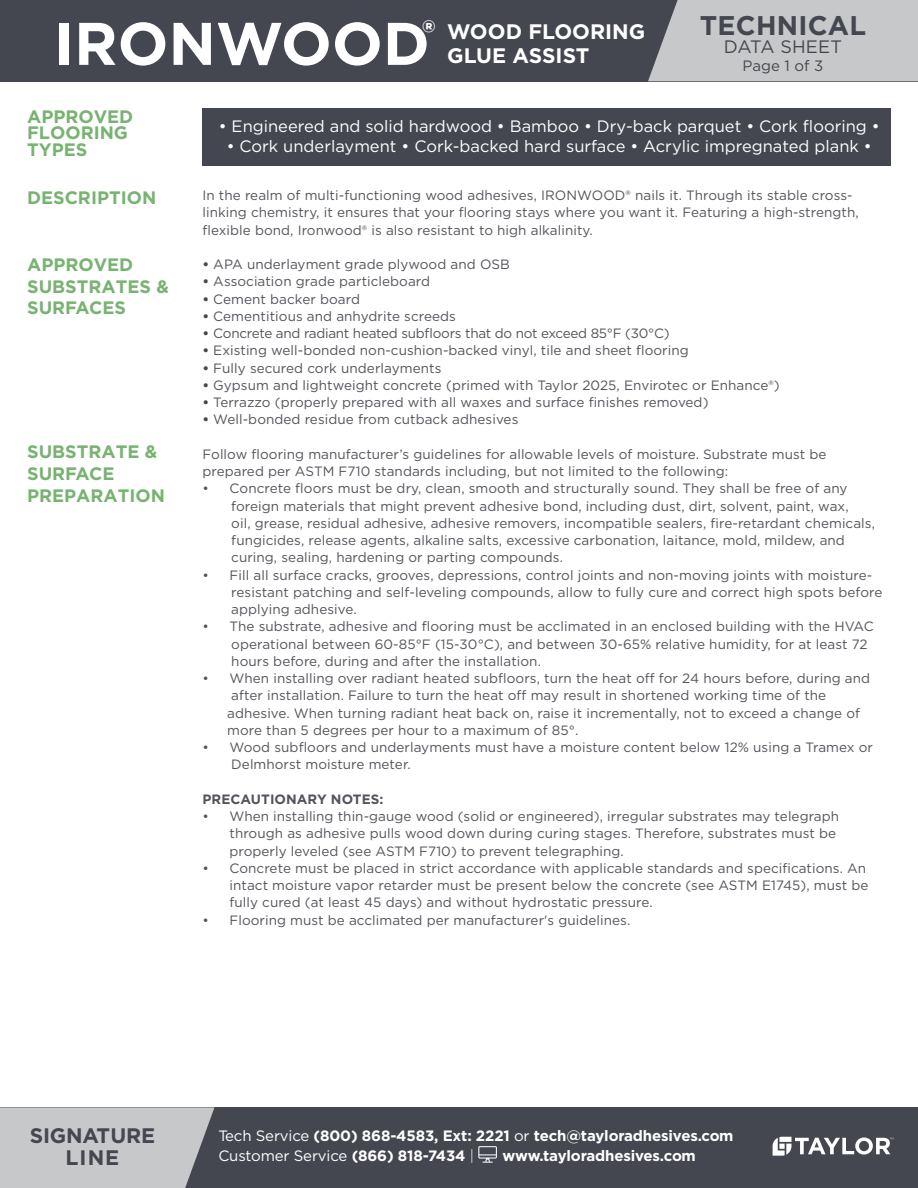
<style>
.page{position:relative;width:918px;height:1188px;background:#fff}
.page>*{position:absolute;margin:0;border:0;box-sizing:border-box;transform-origin:0 0}
.t1{font:700 60px "Gotham";color:#fff}
.t2{font:700 34.95px "Gotham";color:#fff}
.t3{font:700 27px "Gotham";letter-spacing:.01em;color:#454750}
.t4{font:700 21px "Gotham";color:#fff}
.t5{font:700 21px "Gotham";letter-spacing:-.01em;color:#454750}
.t6{font:700 18px/21.6px "Gotham";color:#77b371}
.t7{font:18px "Gotham";letter-spacing:.005em;color:#454750}
.t8{font:16.5px "Gotham";color:#fff}
.t9{font:700 15px "Gotham";letter-spacing:-.01em;color:#fff}
.t10{font:15px "Gotham";letter-spacing:-.01em;color:#fff}
.t11{font:15px "Gotham";color:#454750}
.t12{font:13.5px/17.2px "Gotham";letter-spacing:.005em;color:#53535b}
.t13{font:13.5px "Gotham";letter-spacing:-.02em;color:#53535b}
.t14{font:700 13.5px "Gotham";letter-spacing:.005em;color:#53535b}
.s1{font-weight:700;color:#454750}
.s2{font-weight:400}
.s3{font-weight:700}
.s4{font-weight:300}
</style>
<div class="page">
<div style="left:202px;top:108px;width:689px;height:58px;background:#454750"></div>
<div style="left:0;top:0;width:918px;height:82px;background:#454750"></div>
<div style="left:648px;top:0;width:270px;height:81px;background:#c6c8c9"></div>
<div style="left:0;top:1107px;width:918px;height:81px;background:#454750"></div>
<svg style="left:0;top:1107px;width:214px;height:81px;background:#bdbfc0"></svg>
<svg style="left:478px;top:1146px;width:19px;height:17px"></svg>
<svg style="left:773px;top:1137px;width:121px;height:19px"></svg>
<p class="t2" style="left:423px;top:9px;width:14px">®</p>
<p class="t1" style="left:54px;top:4px;width:377px">IRONWOOD</p>
<p class="t4" style="left:447px;top:17px;width:200px">WOOD FLOORING</p>
<p class="t4" style="left:447px;top:41px;width:144px">GLUE ASSIST</p>
<p class="t3" style="left:700px;top:7px;width:168px">TECHNICAL</p>
<p class="t7" style="left:724px;top:35px;width:119px">DATA SHEET</p>
<p class="t11" style="left:743px;top:56px;width:82px">Page 1 of 3</p>
<p class="t6" style="left:27px;top:106px;width:108px">APPROVED</p>
<p class="t6" style="left:27px;top:125px;width:102px;line-height:16.5px">FLOORING<br>TYPES</p>
<p class="t8" style="left:219px;top:115px;width:662px">• Engineered and solid hardwood • Bamboo • Dry-back parquet • Cork flooring •</p>
<p class="t8" style="left:227px;top:135px;width:647px">• Cork underlayment • Cork-backed hard surface • Acrylic impregnated plank •</p>
<p class="t6" style="left:27px;top:187px;width:131px">DESCRIPTION</p>
<p class="t6" style="left:27px;top:254px;width:108px">APPROVED</p>
<p class="t6" style="left:27px;top:276px;width:143px">SUBSTRATES &amp;<br>SURFACES</p>
<p class="t6" style="left:27px;top:441px;width:132px">SUBSTRATE &amp;</p>
<p class="t6" style="left:27px;top:463px;width:89px">SURFACE</p>
<p class="t6" style="left:27px;top:484px;width:139px">PREPARATION</p>
<p class="t12" style="left:202px;top:186px;width:658px">In the realm of multi-functioning wood adhesives, IRONWOOD® nails it. Through its stable cross&shy;linking chemistry, it ensures that your flooring stays where you want it. Featuring a high-strength, flexible bond, Ironwood® is also resistant to high alkalinity.</p>
<p class="t12" style="left:202px;top:255px;width:309px"><span class="s1">•</span> APA underlayment grade plywood and OSB</p>
<p class="t12" style="left:202px;top:273px;width:229px"><span class="s1">•</span> Association grade particleboard</p>
<p class="t12" style="left:202px;top:290px;width:159px"><span class="s1">•</span> Cement backer board</p>
<p class="t12" style="left:202px;top:307px;width:255px"><span class="s1">•</span> Cementitious and anhydrite screeds</p>
<p class="t13" style="left:202px;top:325px;width:469px"><span class="s1">•</span> Concrete and radiant heated subfloors that do not exceed 85°F (30°C)</p>
<p class="t12" style="left:202px;top:342px;width:488px"><span class="s1">•</span> Existing well-bonded non-cushion-backed vinyl, tile and sheet flooring</p>
<p class="t12" style="left:202px;top:359px;width:240px"><span class="s1">•</span> Fully secured cork underlayments</p>
<p class="t12" style="left:202px;top:376px;width:579px"><span class="s1">•</span> Gypsum and lightweight concrete (primed with Taylor 2025, Envirotec or Enhance®)</p>
<p class="t12" style="left:202px;top:393px;width:508px"><span class="s1">•</span> Terrazzo (properly prepared with all waxes and surface finishes removed)</p>
<p class="t12" style="left:202px;top:411px;width:317px"><span class="s1">•</span> Well-bonded residue from cutback adhesives</p>
<p class="t12" style="left:202px;top:445px;width:626px">Follow flooring manufacturer’s guidelines for allowable levels of moisture. Substrate must be prepared per ASTM F710 standards including, but not limited to the following:</p>
<p class="t12" style="left:231px;top:480px;width:645px;text-indent:-29px">• Concrete floors must be dry, clean, smooth and structurally sound. They shall be free of any foreign materials that might prevent adhesive bond, including dust, dirt, solvent, paint, wax,<br>oil, grease, residual adhesive, adhesive removers, incompatible sealers, fire-retardant chemicals,</p>
<p class="t12" style="left:231px;top:531px;width:615px">fungicides, release agents, alkaline salts, excessive carbonation, laitance, mold, mildew, and</p>
<p class="t12" style="left:231px;top:549px;width:333px">curing, sealing, hardening or parting compounds.</p>
<p class="t12" style="left:202px;top:566px;width:671px">• Fill all surface cracks, grooves, depressions, control joints and non-moving joints with moisture-</p>
<p class="t12" style="left:231px;top:583px;width:653px">resistant patching and self-leveling compounds, allow to fully cure and correct high spots before</p>
<p class="t12" style="left:231px;top:600px;width:127px">applying adhesive.</p>
<p class="t12" style="left:202px;top:618px;width:673px">• The substrate, adhesive and flooring must be acclimated in an enclosed building with the HVAC</p>
<p class="t12" style="left:231px;top:635px;width:638px">operational between 60-85°F (15-30°C), and between 30-65% relative humidity, for at least 72</p>
<p class="t12" style="left:231px;top:652px;width:311px">hours before, during and after the installation.</p>
<p class="t12" style="left:202px;top:669px;width:669px">• When installing over radiant heated subfloors, turn the heat off for 24 hours before, during and</p>
<p class="t12" style="left:231px;top:687px;width:596px">after installation. Failure to turn the heat off may result in shortened working time of the</p>
<p class="t12" style="left:227px;top:704px;width:634px">adhesive. When turning radiant heat back on, raise it incrementally, not to exceed a change of</p>
<p class="t12" style="left:227px;top:721px;width:353px">more than 5 degrees per hour to a maximum of 85°.</p>
<p class="t12" style="left:202px;top:738px;width:672px">• Wood subfloors and underlayments must have a moisture content below 12% using a Tramex or</p>
<p class="t12" style="left:231px;top:756px;width:181px">Delmhorst moisture meter.</p>
<p class="t14" style="left:202px;top:790px;width:182px">PRECAUTIONARY NOTES:</p>
<p class="t12" style="left:230px;top:807px;width:611px;text-indent:-27px">• When installing thin-gauge wood (solid or engineered), irregular substrates may telegraph through as adhesive pulls wood down during curing stages. Therefore, substrates must be properly leveled (see ASTM F710) to prevent telegraphing.</p>
<p class="t12" style="left:230px;top:859px;width:640px;text-indent:-27px">• Concrete must be placed in strict accordance with applicable standards and specifications. An intact moisture vapor retarder must be present below the concrete (see ASTM E1745), must be fully cured (at least 45 days) and without hydrostatic pressure.</p>
<p class="t12" style="left:202px;top:911px;width:429px">• Flooring must be acclimated per manufacturer's guidelines.</p>
<p class="t5" style="left:30px;top:1121px;width:127px">SIGNATURE</p>
<p class="t5" style="left:66px;top:1144px;width:55px">LINE</p>
<p class="t9" style="left:218px;top:1126px;width:517px"><span class="s2">Tech Service</span> (800) 868-4583, Ext: 2221 <span class="s2">or</span> tech@tayloradhesives.com</p>
<p class="t10" style="left:218px;top:1146px;width:257px">Customer Service <span class="s3">(866) 818-7434</span> <span class="s4">|</span></p>
<p class="t9" style="left:502px;top:1145px;width:195px">www.tayloradhesives.com</p>
</div>
